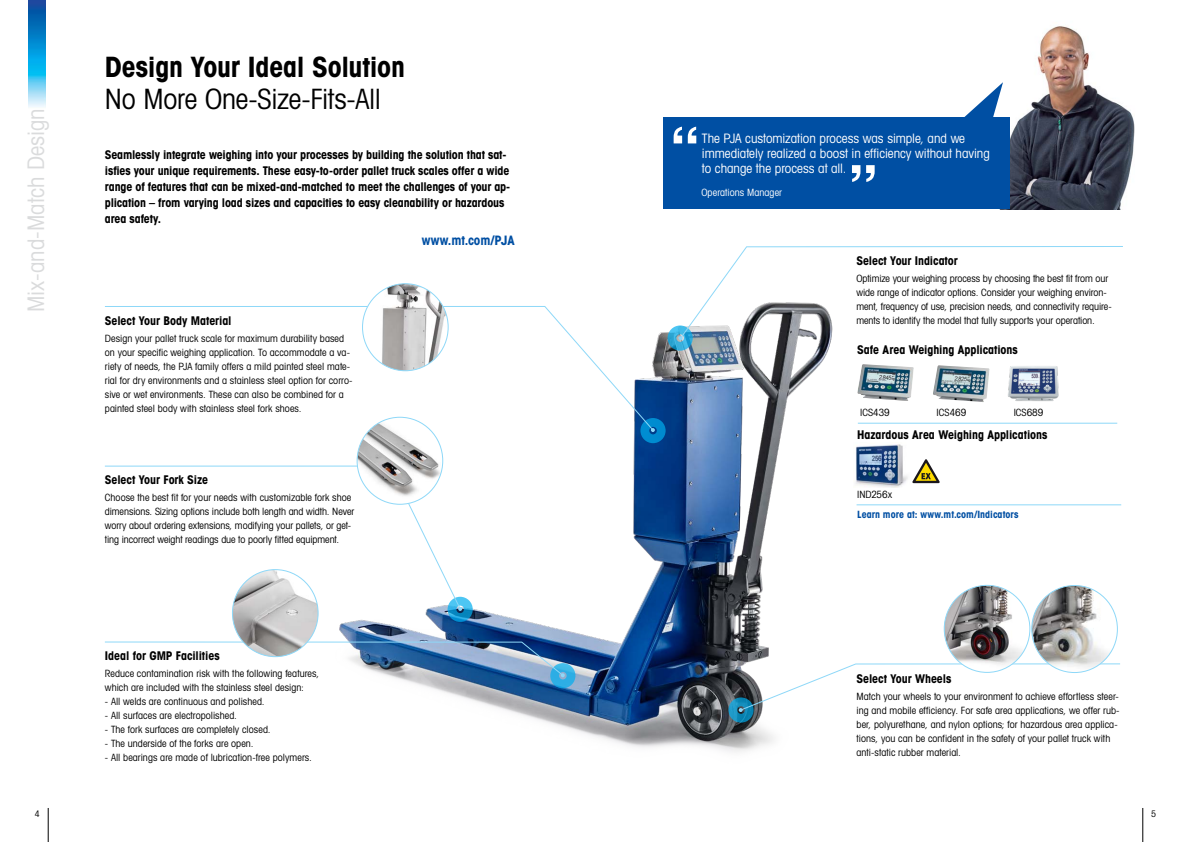
<style>
.page{position:relative;width:1191px;height:842px;background:#fff}
.page>*{position:absolute;margin:0;border:0;box-sizing:border-box;transform-origin:0 0}
.t1{font:28px "Avant Gardefor MT Bd";letter-spacing:-.01em;color:#000}
.t2{font:28px "Avant Gardefor MT Bk";letter-spacing:-.01em;color:#000}
.t3{font:22.8px "Avant Gardefor MT Bk";color:#dadbdc}
.t4{font:13px/15px "Avant Gardefor MT Bk";letter-spacing:-.005em;color:#fff}
.t5{font:13px "Avant Gardefor MT Bd";letter-spacing:-.005em;color:#004fa3}
.t6{font:12px/16px "Avant Gardefor MT Bd";letter-spacing:-.01em;color:#000}
.t7{font:10px/14px "Avant Gardefor MT Bk";letter-spacing:.005em;color:#000}
.t8{font:10px "Avant Gardefor MT Bd";letter-spacing:.005em;color:#004fa3}
.t9{font:10px "Avant Gardefor MT Bk";letter-spacing:.01em;color:#fff}
.t10{font:9px "Avant Gardefor MT Bk";color:#000}
</style>
<div class="page">
<hr style="left:1142px;top:808px;width:1px;height:34px;background:#000">
<hr style="left:48px;top:808px;width:1px;height:34px;background:#000">
<img style="left:28px;top:0;width:17px;height:107px">
<svg style="left:912px;top:459px;width:27px;height:24px"></svg>
<img style="left:855px;top:444px;width:53px;height:43px">
<img style="left:999px;top:26px;width:136px;height:184px">
<img style="left:318px;top:283px;width:513px;height:469px">
<svg style="left:105px;top:305px;width:549px;height:126px"></svg>
<svg style="left:640px;top:418px;width:25px;height:25px"></svg>
<svg style="left:679px;top:246px;width:444px;height:94px"></svg>
<svg style="left:667px;top:325px;width:25px;height:26px"></svg>
<div style="left:663px;top:117px;width:346px;height:92px;background:#004fa3"></div>
<svg style="left:673px;top:127px;width:23px;height:16px"></svg>
<svg style="left:852px;top:165px;width:22px;height:17px"></svg>
<svg style="left:964px;top:82px;width:39px;height:35px"></svg>
<svg style="left:728px;top:663px;width:392px;height:60px"></svg>
<img style="left:857px;top:364px;width:57px;height:37px">
<img style="left:933px;top:365px;width:56px;height:37px">
<img style="left:1008px;top:366px;width:51px;height:35px">
<hr style="left:858px;top:423px;width:259px;height:1px;background:#8ed8f8">
<img style="left:362px;top:284px;width:86px;height:87px">
<img style="left:944px;top:585px;width:85px;height:87px">
<img style="left:1031px;top:585px;width:86px;height:87px">
<hr style="left:856px;top:504px;width:265px;height:1px;background:#8ed8f8">
<svg style="left:105px;top:465px;width:356px;height:145px"></svg>
<svg style="left:447px;top:597px;width:26px;height:25px"></svg>
<div style="left:357px;top:417px;width:86px;height:87px;background:#fff;border-radius:50%"></div>
<img style="left:357px;top:417px;width:86px;height:81px">
<svg style="left:105px;top:641px;width:470px;height:47px"></svg>
<img style="left:232px;top:570px;width:86px;height:87px">
<h2 class="t3" style="left:22px;top:312px;width:205px;rotate:-90deg">Mix-and-Match Design</h2>
<h1 class="t1" style="left:105px;top:49px;width:302px">Design Your Ideal Solution</h1>
<h1 class="t2" style="left:105px;top:82px;width:278px">No More One-Size-Fits-All</h1>
<p class="t6" style="left:105px;top:146px;width:407px">Seamlessly integrate weighing into your processes by building the solution that sat&shy;isfies your unique requirements. These easy-to-order pallet truck scales offer a wide range of features that can be mixed-and-matched to meet the challenges of your ap&shy;plication – from varying load sizes and capacities to easy cleanability or hazardous area safety.</p>
<h3 class="t5" style="left:422px;top:232px;width:94px">www.mt.com/PJA</h3>
<p class="t6" style="left:105px;top:312px;width:128px">Select Your Body Material</p>
<p class="t7" style="left:105px;top:331px;width:249px">Design your pallet truck scale for maximum durability based on your specific weighing application. To accommodate a va&shy;riety of needs, the PJA family offers a mild painted steel mate&shy;rial for dry environments and a stainless steel option for corro&shy;sive or wet environments. These can also be combined for a painted steel body with stainless steel fork shoes.</p>
<p class="t6" style="left:105px;top:471px;width:105px">Select Your Fork Size</p>
<p class="t7" style="left:105px;top:490px;width:251px">Choose the best fit for your needs with customizable fork shoe dimensions. Sizing options include both length and width. Never worry about ordering extensions, modifying your pallets, or get&shy;ting incorrect weight readings due to poorly fitted equipment.</p>
<p class="t6" style="left:105px;top:647px;width:116px">Ideal for GMP Facilities</p>
<p class="t7" style="left:105px;top:666px;width:216px">Reduce contamination risk with the following features, which are included with the stainless steel design:</p>
<p class="t7" style="left:105px;top:694px;width:161px">- All welds are continuous and polished.</p>
<p class="t7" style="left:105px;top:708px;width:134px">- All surfaces are electropolished.</p>
<p class="t7" style="left:105px;top:722px;width:167px">- The fork surfaces are completely closed.</p>
<p class="t7" style="left:105px;top:736px;width:150px">- The underside of the forks are open.</p>
<p class="t7" style="left:105px;top:750px;width:209px">- All bearings are made of lubrication-free polymers.</p>
<h3 class="t4" style="left:702px;top:131px;width:289px">The PJA customization process was simple, and we immediately realized a boost in efficiency without having to change the process at all.</h3>
<p class="t9" style="left:701px;top:186px;width:82px">Operations Manager</p>
<p class="t6" style="left:856px;top:253px;width:103px">Select Your Indicator</p>
<p class="t7" style="left:856px;top:271px;width:257px">Optimize your weighing process by choosing the best fit from our wide range of indicator options. Consider your weighing environ&shy;ment, frequency of use, precision needs, and connectivity require&shy;ments to identify the model that fully supports your operation.</p>
<p class="t6" style="left:857px;top:342px;width:162px">Safe Area Weighing Applications</p>
<p class="t7" style="left:860px;top:405px;width:31px">ICS439</p>
<p class="t7" style="left:936px;top:405px;width:31px">ICS469</p>
<p class="t7" style="left:1013px;top:405px;width:31px">ICS689</p>
<p class="t6" style="left:857px;top:426px;width:192px">Hazardous Area Weighing Applications</p>
<p class="t7" style="left:857px;top:487px;width:36px">IND256x</p>
<p class="t8" style="left:857px;top:508px;width:163px">Learn more at: www.mt.com/Indicators</p>
<p class="t6" style="left:856px;top:671px;width:96px">Select Your Wheels</p>
<p class="t7" style="left:856px;top:689px;width:264px">Match your wheels to your environment to achieve effortless steer&shy;ing and mobile efficiency. For safe area applications, we offer rub&shy;ber, polyurethane, and nylon options; for hazardous area applica&shy;tions, you can be confident in the safety of your pallet truck with anti-static rubber material.</p>
<p class="t10" style="left:35px;top:808px;width:7px">4</p>
<p class="t10" style="left:1151px;top:808px;width:7px">5</p>
</div>
